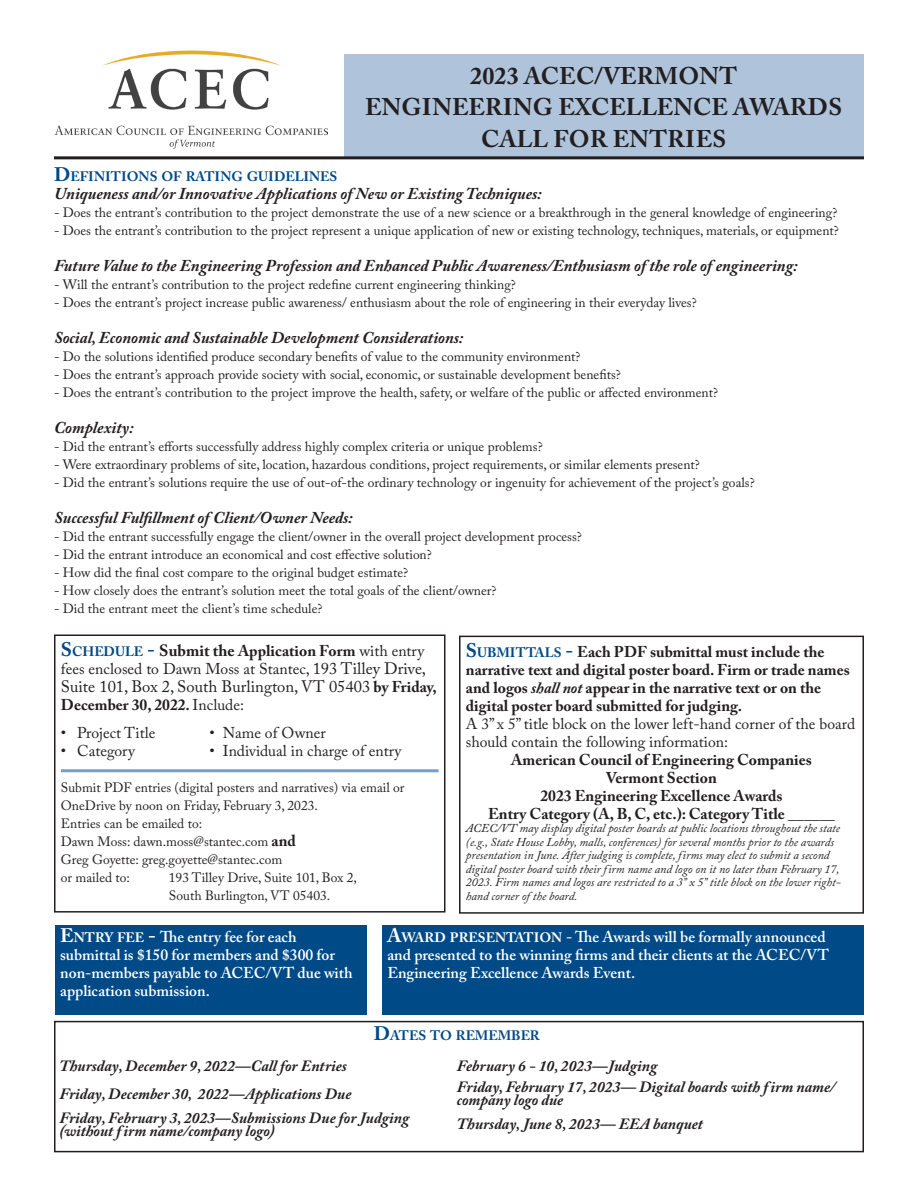
<style>
.page{position:relative;width:918px;height:1188px;background:#fff}
.page>*{position:absolute;margin:0;border:0;box-sizing:border-box;transform-origin:0 0}
.t1{font:700 24px "Adobe Caslon Pro";letter-spacing:.01em;color:#231f20}
.Paragraph_Style_4{font:italic 700 16.5px "Adobe Caslon Pro";color:#231f20}
.t2{font:16.5px "Adobe Caslon Pro";color:#231f20}
.Paragraph_Style_8{font:italic 700 15.6px/13.5px "Adobe Caslon Pro";color:#231f20}
.t3{font:600 15.6px/18px "Adobe Caslon Pro";color:#fff}
.Paragraph_Style_2{font:15.6px/18px "Adobe Caslon Pro";color:#231f20}
.Paragraph_Style_5{font:700 15.6px/18px "Adobe Caslon Pro";color:#231f20}
.Paragraph_Style_2-2{font:700 15.6px "Adobe Caslon Pro";color:#231f20}
.Paragraph_Style_5-2{font:700 13.65px "Adobe Caslon Pro";color:#004a87}
.Paragraph_Style_6{font:700 13.65px "Adobe Caslon Pro";color:#004a87}
.t4{font:700 13.65px "Adobe Caslon Pro";letter-spacing:-.01em;color:#fff}
.Paragraph_Style_3{font:13.5px/18px "Adobe Caslon Pro";color:#231f20}
.Paragraph_Style_8-2{font:italic 12px/13.5px "Adobe Caslon Pro";color:#231f20}
.s1{font-size:19.5px}
.s2{font-weight:700;font-size:19.5px;color:#004a87}
.s3{font-weight:700;font-size:13.65px;color:#004a87}
.s4{font-weight:700;font-size:16.2px}
.s5{font-weight:700}
.s6{font-size:16.5px}
.s7{font-weight:700;font-size:15.6px}
.s8{font-weight:400}
.s9{font-weight:700;font-size:19.5px}
.s10{font-weight:700;font-size:13.65px}
.s11{font-size:19.5px;color:#004a87}
.s12{font-size:13.65px;color:#004a87}
.s13{font-style:italic}
</style>
<div class="page">
<div style="left:344px;top:55px;width:519px;height:103px;background:#afc4db"></div>
<hr style="left:54px;top:156px;width:810px;height:3px;background:#231f20">
<img style="left:54px;top:50px;width:273px;height:99px">
<div style="left:459px;top:636px;width:405px;height:278px;border:2px solid #231f20"></div>
<div style="left:54px;top:634px;width:392px;height:279px;border:2px solid #231f20"></div>
<div style="left:55px;top:926px;width:311px;height:89px;background:#004a87"></div>
<div style="left:382px;top:926px;width:481px;height:89px;background:#004a87"></div>
<div style="left:54px;top:1021px;width:810px;height:131px;border:2px solid #231f20"></div>
<hr style="left:61px;top:769px;width:378px;height:3px;background:#769fc2">
<p class="t1" style="left:470px;top:61px;width:269px">2023 ACEC/VERMONT</p>
<p class="t1" style="left:365px;top:93px;width:478px">ENGINEERING EXCELLENCE AWARDS</p>
<p class="t1" style="left:481px;top:124px;width:246px">CALL FOR ENTRIES</p>
<p class="Paragraph_Style_5-2" style="left:54px;top:168px;width:276px"><span class="s1">D</span>EFINITIONS OF RATING GUIDELINES</p>
<p class="Paragraph_Style_4" style="left:54px;top:183px;width:489px">Uniqueness and/or Innovative Applications of New or Existing Techniques:</p>
<p class="Paragraph_Style_3" style="left:54px;top:203px;width:785px">- Does the entrant’s contribution to the project demonstrate the use of a new science or a breakthrough in the general knowledge of engineering?</p>
<p class="Paragraph_Style_3" style="left:54px;top:221px;width:786px">- Does the entrant’s contribution to the project represent a unique application of new or existing technology, techniques, materials, or equipment?</p>
<p class="Paragraph_Style_4" style="left:54px;top:255px;width:745px">Future Value to the Engineering Profession and Enhanced Public Awareness/Enthusiasm of the role of engineering:</p>
<p class="Paragraph_Style_3" style="left:54px;top:275px;width:463px">- Will the entrant’s contribution to the project redefine current engineering thinking?</p>
<p class="Paragraph_Style_3" style="left:54px;top:293px;width:644px">- Does the entrant’s project increase public awareness/ enthusiasm about the role of engineering in their everyday lives?</p>
<p class="Paragraph_Style_4" style="left:54px;top:327px;width:411px">Social, Economic and Sustainable Development Considerations:</p>
<p class="Paragraph_Style_3" style="left:54px;top:347px;width:528px">- Do the solutions identified produce secondary benefits of value to the community environment?</p>
<p class="Paragraph_Style_3" style="left:54px;top:365px;width:568px">- Does the entrant’s approach provide society with social, economic, or sustainable development benefits?</p>
<p class="Paragraph_Style_3" style="left:54px;top:383px;width:666px">- Does the entrant’s contribution to the project improve the health, safety, or welfare of the public or affected environment?</p>
<p class="Paragraph_Style_4" style="left:54px;top:417px;width:81px">Complexity:</p>
<p class="Paragraph_Style_3" style="left:54px;top:437px;width:490px">- Did the entrant’s efforts successfully address highly complex criteria or unique problems?</p>
<p class="Paragraph_Style_3" style="left:54px;top:455px;width:647px">- Were extraordinary problems of site, location, hazardous conditions, project requirements, or similar elements present?</p>
<p class="Paragraph_Style_3" style="left:54px;top:473px;width:702px">- Did the entrant’s solutions require the use of out-of-the ordinary technology or ingenuity for achievement of the project’s goals?</p>
<p class="Paragraph_Style_4" style="left:54px;top:507px;width:300px">Successful Fulfillment of Client/Owner Needs:</p>
<p class="Paragraph_Style_3" style="left:54px;top:527px;width:529px">- Did the entrant successfully engage the client/owner in the overall project development process?</p>
<p class="Paragraph_Style_3" style="left:54px;top:545px;width:379px">- Did the entrant introduce an economical and cost effective solution?</p>
<p class="Paragraph_Style_3" style="left:54px;top:563px;width:356px">- How did the final cost compare to the original budget estimate?</p>
<p class="Paragraph_Style_3" style="left:54px;top:581px;width:444px">- How closely does the entrant’s solution meet the total goals of the client/owner?</p>
<p class="Paragraph_Style_3" style="left:54px;top:599px;width:270px">- Did the entrant meet the client’s time schedule?</p>
<p class="Paragraph_Style_2" style="left:61px;top:641px;width:367px"><span class="s2">S</span><span class="s3">CHEDULE</span> <span class="s2">-</span> <span class="s4">Submit the</span> <span class="s5">Application Form</span> with entry fees enclosed to Dawn Moss at Stantec, <span class="s6">193 Tilley Drive,</span></p>
<p class="t2" style="left:61px;top:676px;width:377px">Suite 101, Box 2, South Burlington, VT 05403 <span class="s7">by Friday,</span></p>
<p class="Paragraph_Style_5" style="left:61px;top:695px;width:185px">December 30, 2022. <span class="s8">Include:</span></p>
<p class="Paragraph_Style_2" style="left:61px;top:724px;width:96px">• Project Title</p>
<p class="Paragraph_Style_2" style="left:209px;top:724px;width:118px">• Name of Owner</p>
<p class="Paragraph_Style_2" style="left:61px;top:742px;width:76px">• Category</p>
<p class="Paragraph_Style_2" style="left:209px;top:742px;width:193px">• Individual in charge of entry</p>
<p class="Paragraph_Style_3" style="left:61px;top:779px;width:345px">Submit PDF entries (digital posters and narratives) via email or<br>OneDrive by noon on Friday, February 3, 2023.</p>
<p class="Paragraph_Style_3" style="left:61px;top:815px;width:143px">Entries can be emailed to:</p>
<p class="Paragraph_Style_3" style="left:61px;top:833px;width:237px">Dawn Moss: dawn.moss@stantec.com <span class="s7">and</span></p>
<p class="Paragraph_Style_3" style="left:61px;top:851px;width:223px">Greg Goyette: greg.goyette@stantec.com</p>
<p class="Paragraph_Style_3" style="left:61px;top:869px;width:71px">or mailed to:</p>
<p class="Paragraph_Style_3" style="left:169px;top:869px;width:190px">193 Tilley Drive, Suite 101, Box 2,</p>
<p class="Paragraph_Style_3" style="left:169px;top:887px;width:163px">South Burlington, VT 05403.</p>
<p class="t3" style="left:60px;top:928px;width:294px"><span class="s9">E</span><span class="s10">NTRY FEE</span> <span class="s9">-</span> The entry fee for each submittal is $150 for members and $300 for non-members payable to ACEC/VT due with application submission.</p>
<p class="t4" style="left:387px;top:930px;width:91px"><span class="s1">A</span>WARD PRESE</p>
<p class="Paragraph_Style_5" style="left:466px;top:642px;width:385px"><span class="s11">S</span><span class="s12">UBMITTALS</span> <span class="s11">-</span> Each PDF submittal must include the narrative text and digital poster board. Firm or trade names and logos <span class="s13">shall not</span> appear in the narrative text or on the digital poster board submitted for judging.</p>
<p class="Paragraph_Style_2" style="left:466px;top:714px;width:391px">A 3” x 5” title block on the lower left-hand corner of the board should contain the following information:</p>
<p class="Paragraph_Style_2-2" style="left:511px;top:750px;width:302px">American Council of Engineering Companies</p>
<p class="Paragraph_Style_2-2" style="left:606px;top:768px;width:112px">Vermont Section</p>
<p class="Paragraph_Style_2-2" style="left:540px;top:786px;width:244px">2023 Engineering Excellence Awards</p>
<p class="Paragraph_Style_2-2" style="left:488px;top:804px;width:348px">Entry Category (A, B, C, etc.): Category Title ______</p>
<p class="Paragraph_Style_8-2" style="left:466px;top:821px;width:376px">ACEC/VT may display digital poster boards at public locations throughout the state (e.g., State House Lobby, malls, conferences) for several months prior to the awards presentation in June. After judging is complete, firms may elect to submit a second digital poster board with their firm name and logo on it no later than February 17, 2023. Firm names and logos are restricted to a 3” x 5” title block on the lower right&shy;hand corner of the board.</p>
<p class="t3" style="left:387px;top:928px;width:443px;text-indent:108px"><span class="s10">NTATION</span> - The Awards will be formally announced and presented to the winning firms and their clients at the ACEC/VT<br>Engineering Excellence Awards Event.</p>
<p class="Paragraph_Style_6" style="left:374px;top:1027px;width:168px"><span class="s1">D</span>ATES TO REMEMBER</p>
<p class="Paragraph_Style_8" style="left:59px;top:1059px;width:289px">Thursday, December 9, 2022—Call for Entries</p>
<p class="Paragraph_Style_8" style="left:457px;top:1059px;width:202px">February 6 - 10, 2023—Judging</p>
<p class="Paragraph_Style_8" style="left:59px;top:1087px;width:294px">Friday, December 30, 2022—Applications Due</p>
<p class="Paragraph_Style_8" style="left:457px;top:1080px;width:380px">Friday, February 17, 2023— Digital boards with f irm name/ company logo due</p>
<p class="Paragraph_Style_8" style="left:59px;top:1111px;width:351px">Friday, February 3, 2023—Submissions Due for Judging (without f irm name/company logo)</p>
<p class="Paragraph_Style_8" style="left:457px;top:1117px;width:248px">Thursday, June 8, 2023— EEA banquet</p>
</div>
